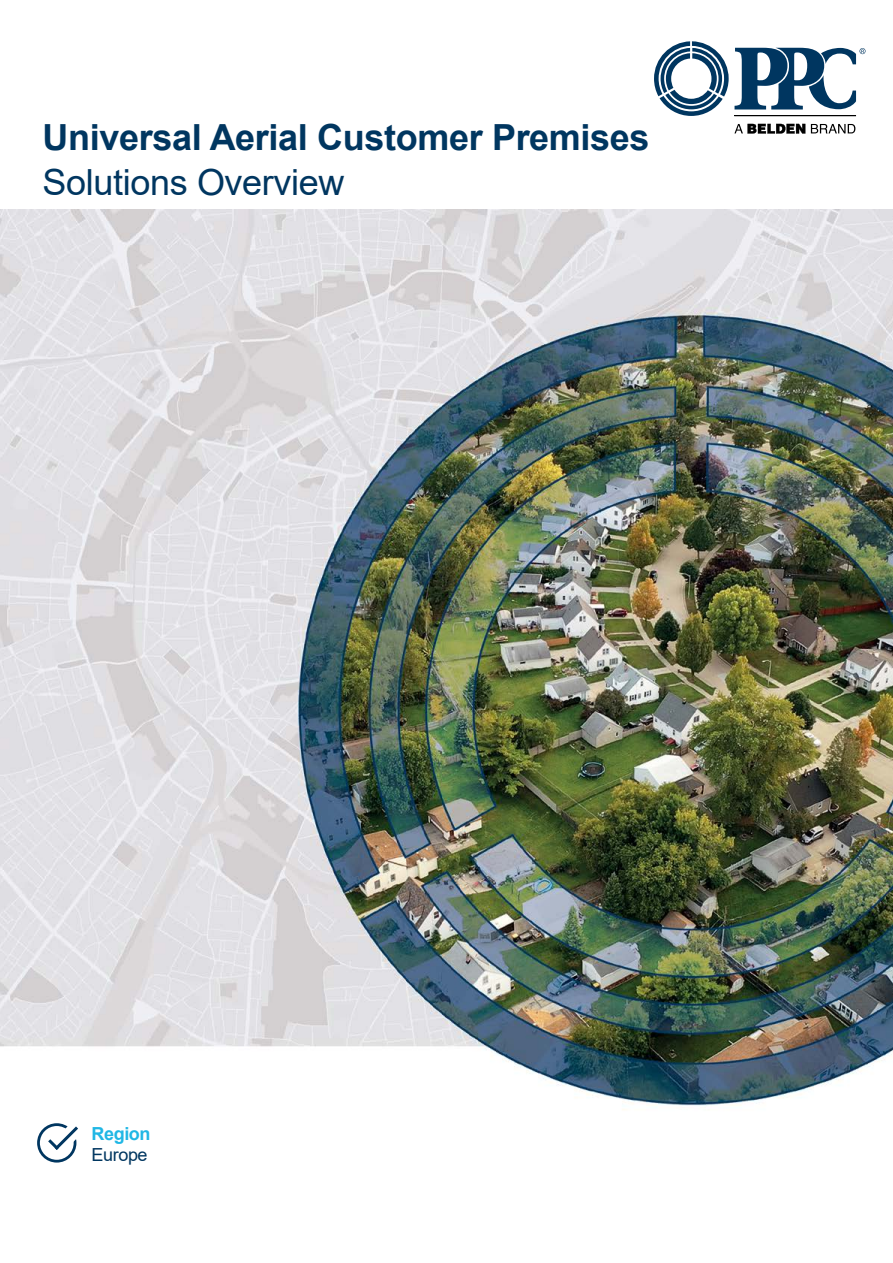
<style>
.page{position:relative;width:893px;height:1263px;background:#fff}
.page>*{position:absolute;margin:0;border:0;box-sizing:border-box;transform-origin:0 0}
.t1{font:700 36px "Arial";letter-spacing:-.01em;color:#003660}
.t2{font:36px "Arial";letter-spacing:-.01em;color:#003660}
.t3{font:700 18px "Arial";letter-spacing:-.02em;color:#20b7e5}
.t4{font:18px "Arial";letter-spacing:-.02em;color:#003660}
</style>
<div class="page">
<img style="left:0;top:210px;width:893px;height:953px">
<svg style="left:654px;top:41px;width:211px;height:75px"></svg>
<hr style="left:734px;top:115px;width:122px;height:1px;background:#000">
<svg style="left:734px;top:124px;width:71px;height:10px"></svg>
<svg style="left:811px;top:124px;width:44px;height:9px"></svg>
<svg style="left:37px;top:1123px;width:39px;height:39px"></svg>
<div style="left:40px;top:1126px;width:34px;height:34px;background:#fff;border-radius:50%"></div>
<svg style="left:48px;top:1122px;width:34px;height:32px"></svg>
<p class="t1" style="left:43px;top:112px;width:609px">Universal Aerial Customer Premises</p>
<p class="t2" style="left:43px;top:157px;width:303px">Solutions Overview</p>
<p class="t3" style="left:91px;top:1121px;width:61px">Region</p>
<p class="t4" style="left:91px;top:1143px;width:58px">Europe</p>
</div>
